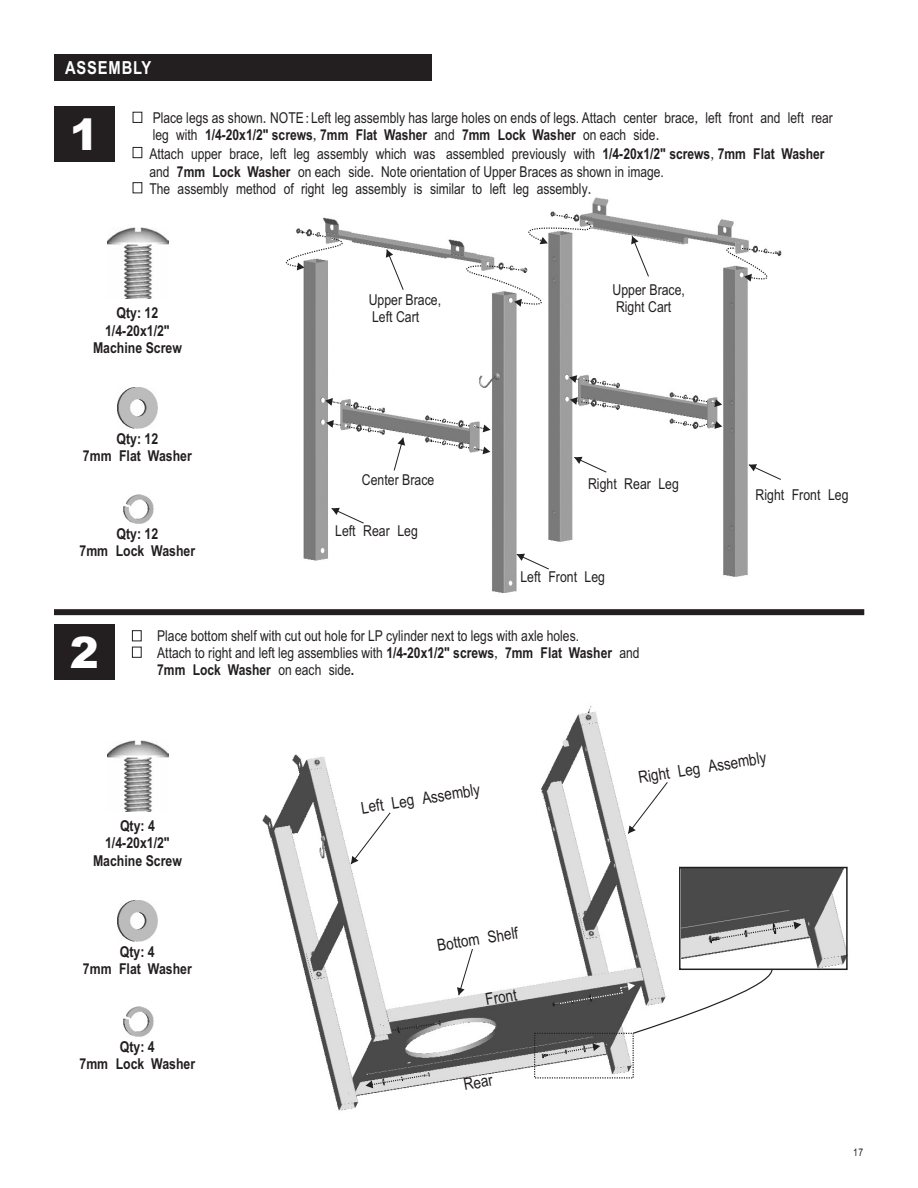
<style>
.page{position:relative;width:918px;height:1188px;background:#fff}
.page>*{position:absolute;margin:0;border:0;box-sizing:border-box;transform-origin:0 0}
.t1{font:900 43.5px "Arial";color:#fff}
.t2{font:700 18px "Arial Narrow";letter-spacing:.045em;color:#fff}
.t3{font:16.5px "Arial Narrow";color:#231f20}
.t4{font:15px/17.1px "Arial Narrow";color:#231f20}
.t5{font:700 15px/17.1px "Arial Narrow";color:#231f20;text-align:center}
.t6{font:10.5px "Arial Narrow";color:#231f20}
.s1{font-family:"Sim Sun"}
.s2{font-weight:700}
</style>
<div class="page">
<div style="left:54px;top:54px;width:378px;height:27px;background:#231f20"></div>
<div style="left:133px;top:112px;width:9px;height:11px;border:1px solid #231f20"></div>
<div style="left:54px;top:609px;width:810px;height:6px;background:#231f20"></div>
<div style="left:132px;top:631px;width:9px;height:10px;border:1px solid #231f20"></div>
<div style="left:132px;top:647px;width:9px;height:10px;border:1px solid #231f20"></div>
<div style="left:54px;top:107px;width:61px;height:55px;background:#231f20"></div>
<div style="left:54px;top:624px;width:61px;height:56px;background:#231f20"></div>
<img style="left:285px;top:197px;width:497px;height:396px">
<svg style="left:321px;top:548px;width:3px;height:5px"></svg>
<svg style="left:509px;top:581px;width:3px;height:5px"></svg>
<svg style="left:726px;top:247px;width:48px;height:35px"></svg>
<svg style="left:466px;top:265px;width:76px;height:42px"></svg>
<svg style="left:286px;top:230px;width:57px;height:40px"></svg>
<svg style="left:528px;top:215px;width:63px;height:29px"></svg>
<svg style="left:321px;top:398px;width:59px;height:13px"></svg>
<svg style="left:321px;top:419px;width:59px;height:14px"></svg>
<svg style="left:430px;top:417px;width:61px;height:15px"></svg>
<svg style="left:430px;top:439px;width:60px;height:15px"></svg>
<svg style="left:674px;top:395px;width:48px;height:12px"></svg>
<svg style="left:674px;top:421px;width:48px;height:8px"></svg>
<svg style="left:565px;top:375px;width:49px;height:11px"></svg>
<svg style="left:565px;top:397px;width:49px;height:11px"></svg>
<img style="left:107px;top:228px;width:62px;height:71px">
<img style="left:118px;top:388px;width:40px;height:40px">
<img style="left:123px;top:494px;width:31px;height:30px">
<img style="left:107px;top:741px;width:62px;height:71px">
<img style="left:118px;top:901px;width:40px;height:40px">
<img style="left:123px;top:1007px;width:31px;height:30px">
<img style="left:262px;top:706px;width:397px;height:405px">
<svg style="left:391px;top:1023px;width:44px;height:9px"></svg>
<img style="left:681px;top:866px;width:167px;height:101px">
<div style="left:679px;top:867px;width:169px;height:103px;border:2px solid #231f20"></div>
<svg style="left:720px;top:922px;width:81px;height:17px"></svg>
<div style="left:534px;top:1033px;width:100px;height:45px;border:1px dashed #231f20"></div>
<svg style="left:560px;top:968px;width:213px;height:67px"></svg>
<svg style="left:542px;top:1043px;width:58px;height:16px"></svg>
<svg style="left:365px;top:1074px;width:60px;height:14px"></svg>
<svg style="left:457px;top:949px;width:16px;height:47px"></svg>
<svg style="left:351px;top:812px;width:40px;height:52px"></svg>
<svg style="left:628px;top:782px;width:40px;height:52px"></svg>
<svg style="left:748px;top:464px;width:33px;height:16px"></svg>
<svg style="left:574px;top:457px;width:33px;height:16px"></svg>
<svg style="left:516px;top:554px;width:33px;height:15px"></svg>
<svg style="left:331px;top:508px;width:33px;height:16px"></svg>
<svg style="left:394px;top:437px;width:11px;height:34px"></svg>
<svg style="left:386px;top:249px;width:18px;height:41px"></svg>
<svg style="left:631px;top:236px;width:18px;height:41px"></svg>
<div style="left:133px;top:147px;width:9px;height:11px;border:1px solid #231f20"></div>
<div style="left:133px;top:182px;width:9px;height:11px;border:1px solid #231f20"></div>
<p class="t2" style="left:65px;top:61px;width:88px">ASSEMBLY</p>
<h1 class="t1" style="left:70px;top:119px;width:31px">1</h1>
<p class="t4" style="left:153px;top:111px;width:682px">Place legs as shown<span class="s1">.</span>NOTE<span class="s1">:</span>Left leg assembly has large holes on ends of legs. Attach center brace<span class="s1">,</span> left front and left rear leg with <span class="s2">1/4-20x1/2" screws</span><span class="s1">,</span><span class="s2">7mm Flat Washer</span> and <span class="s2">7mm Lock Washer</span> on each side<span class="s1">.</span></p>
<p class="t4" style="left:149px;top:147px;width:677px">Attach upper brace<span class="s1">,</span> left leg assembly which was assembled previously with <span class="s2">1/4-20x1/2" screws</span><span class="s1">,</span><span class="s2">7mm Flat Washer </span>and <span class="s2">7mm Lock Washer</span> on each side<span class="s1">.</span> Note orientation of Upper Braces as shown in image.<br>The assembly method of right leg assembly is similar to left leg assembly<span class="s1">.</span></p>
<p class="t5" style="left:93px;top:306px;width:90px">Qty: 12<br>1/4-20x1/2"<br>Machine Screw</p>
<p class="t5" style="left:83px;top:431px;width:110px">Qty: 12<br>7mm Flat Washer</p>
<p class="t5" style="left:80px;top:527px;width:117px">Qty: 12<br>7mm Lock Washer</p>
<p class="t4" style="left:369px;top:293px;width:74px">Upper Brace,<br>Left Cart</p>
<p class="t4" style="left:613px;top:283px;width:74px">Upper Brace,<br>Right Cart</p>
<p class="t4" style="left:362px;top:473px;width:74px">Center Brace</p>
<p class="t4" style="left:335px;top:524px;width:84px">Left Rear Leg</p>
<p class="t4" style="left:588px;top:476px;width:92px">Right Rear Leg</p>
<p class="t4" style="left:520px;top:570px;width:86px">Left Front Leg</p>
<h1 class="t1" style="left:70px;top:637px;width:31px">2</h1>
<p class="t4" style="left:157px;top:629px;width:484px">Place bottom shelf with cut out hole for LP cylinder next to legs with axle holes.<br>Attach to right and left leg assemblies with <span class="s2">1/4-20x1/2" screws</span><span class="s1">,</span> <span class="s2">7mm Flat Washer</span> and<br><span class="s2">7mm Lock Washer</span> on each side<span class="s2">.</span></p>
<p class="t4" style="left:756px;top:487px;width:94px">Right Front Leg</p>
<p class="t5" style="left:93px;top:819px;width:90px">Qty: 4<br>1/4-20x1/2"<br>Machine Screw</p>
<p class="t5" style="left:119px;top:944px;width:37px;text-align:left">Qty: 4<br>Flat</p>
<p class="t5" style="left:83px;top:961px;width:30px">7mm</p>
<p class="t5" style="left:148px;top:961px;width:45px">Washer</p>
<p class="t5" style="left:116px;top:1040px;width:41px;text-align:left">Qty: 4<br>Lock</p>
<p class="t5" style="left:80px;top:1057px;width:30px">7mm</p>
<p class="t5" style="left:151px;top:1057px;width:45px">Washer</p>
<p class="t3" style="left:360px;top:802px;width:122px;rotate:-9deg">Left Leg Assembly</p>
<p class="t3" style="left:436px;top:939px;width:83px;rotate:-9deg">Bottom Shelf</p>
<p class="t3" style="left:485px;top:994px;width:33px;rotate:-10deg">Front</p>
<p class="t3" style="left:463px;top:1078px;width:31px;rotate:-10deg">Rear</p>
<p class="t3" style="left:637px;top:771px;width:131px;rotate:-9deg">Right Leg Assembly</p>
<p class="t6" style="left:853px;top:1149px;width:12px">17</p>
</div>
